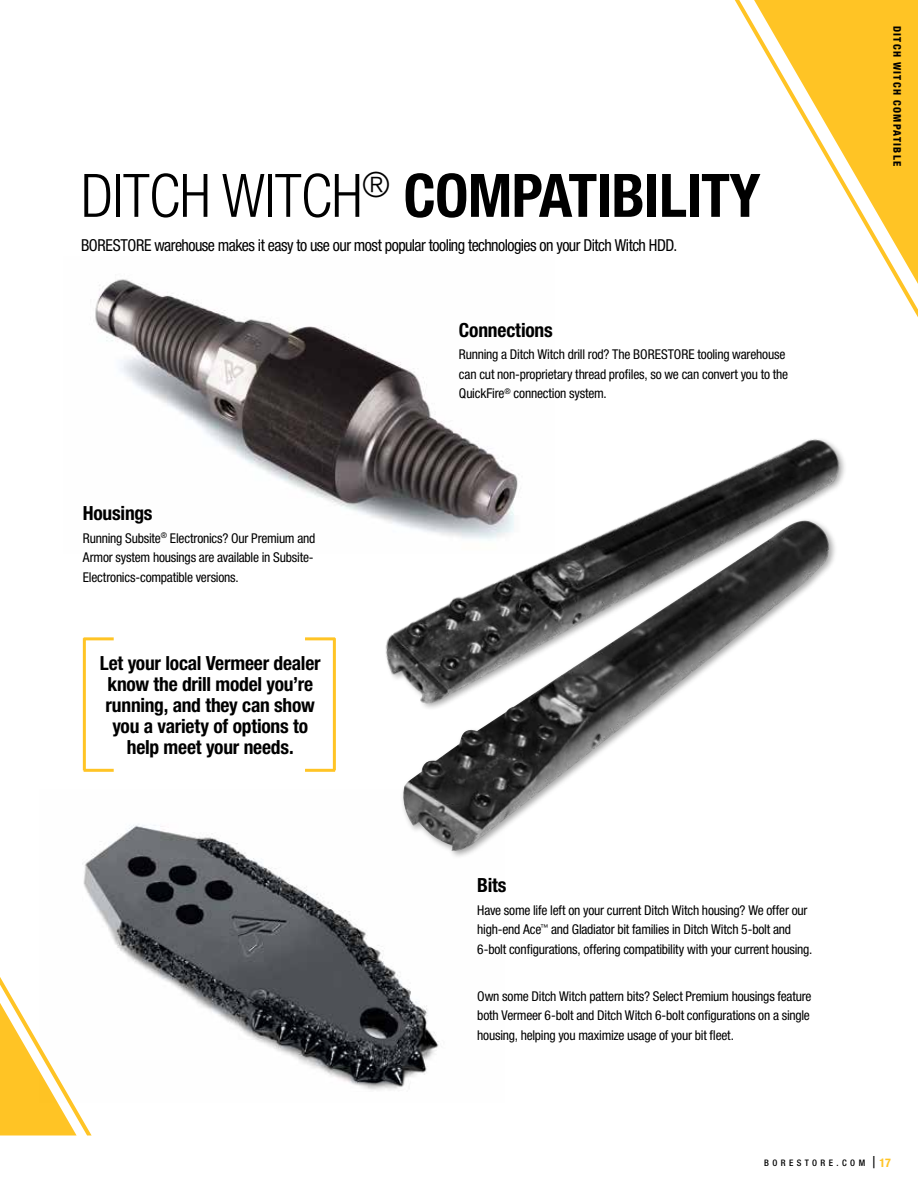
<style>
.page{position:relative;width:918px;height:1188px;background:#fff}
.page>*{position:absolute;margin:0;border:0;box-sizing:border-box;transform-origin:0 0}
.t1{font:700 condensed 60px "Helvetica Neue LT Std";letter-spacing:-.01em;color:#000}
.t2{font:700 condensed 19.5px/21px "Helvetica Neue LT Std";letter-spacing:-.01em;color:#000;text-align:center}
.t3{font:condensed 16.5px "Helvetica Neue LT Std";letter-spacing:-.03em;color:#000}
.t4{font:condensed 13.5px/19.5px "Helvetica Neue LT Std";letter-spacing:-.015em;color:#000}
.t5{font:800 condensed 10.5px "Helvetica Neue LT Std";letter-spacing:.12em;color:#000}
.t6{font:500 condensed 9px "Helvetica Neue LT Std";letter-spacing:.38em;color:#000}
.s1{font-weight:300}
.s2{font-weight:400;font-size:16.5px}
.s3{font-weight:700;font-size:12px;color:#ffc425}
</style>
<div class="page">
<svg style="left:735px;top:0;width:183px;height:317px"></svg>
<svg style="left:0;top:655px;width:96px;height:481px"></svg>
<img style="left:40px;top:789px;width:399px;height:314px">
<img style="left:336px;top:439px;width:509px;height:366px">
<div style="left:400px;top:518px;width:438px;height:341px;background:#000;opacity:.35"></div>
<img style="left:399px;top:521px;width:435px;height:331px">
<img style="left:95px;top:279px;width:459px;height:275px">
<img style="left:96px;top:280px;width:420px;height:246px">
<hr style="left:83px;top:638px;width:3px;height:132px;background:#ffc425">
<hr style="left:84px;top:637px;width:30px;height:3px;background:#ffc425">
<hr style="left:84px;top:769px;width:30px;height:3px;background:#ffc425">
<hr style="left:333px;top:638px;width:3px;height:132px;background:#ffc425">
<hr style="left:305px;top:637px;width:30px;height:3px;background:#ffc425">
<hr style="left:305px;top:769px;width:30px;height:3px;background:#ffc425">
<h1 class="t1" style="left:81px;top:159px;width:681px"><span class="s1">DITCH WITCH</span><sup>®</sup> COMPATIBILITY</h1>
<p class="t3" style="left:81px;top:236px;width:598px">BORESTORE warehouse makes it easy to use our most popular tooling technologies on your Ditch Witch HDD.</p>
<h2 class="t2" style="left:83px;top:502px;width:71px">Housings</h2>
<p class="t4" style="left:83px;top:528px;width:234px">Running Subsite<sup>®</sup> Electronics? Our Premium and<br>Armor system housings are available in Subsite-<br>Electronics-compatible versions.</p>
<h2 class="t2" style="left:100px;top:652px;width:222px">Let your local Vermeer dealer know the drill model you’re running, and they can show you a variety of options to help meet your needs.</h2>
<h2 class="t2" style="left:459px;top:319px;width:95px">Connections</h2>
<p class="t4" style="left:459px;top:345px;width:331px">Running a Ditch Witch drill rod? The BORESTORE tooling warehouse can cut non-proprietary thread profiles, so we can convert you to the<br>QuickFire<sup>®</sup> connection system.</p>
<h2 class="t2" style="left:477px;top:874px;width:31px">Bits</h2>
<p class="t4" style="left:477px;top:900px;width:337px">Have some life left on your current Ditch Witch housing? We offer our high-end Ace<sup>™</sup> and Gladiator bit families in Ditch Witch 5-bolt and<br>6-bolt configurations, offering compatibility with your current housing.</p>
<p class="t4" style="left:477px;top:986px;width:336px">Own some Ditch Witch pattern bits? Select Premium housings feature both Vermeer 6-bolt and Ditch Witch 6-bolt configurations on a single housing, helping you maximize usage of your bit fleet.</p>
<p class="t5" style="left:904px;top:26px;width:142px;rotate:90deg">DITCH WITCH COMPATIBLE</p>
<p class="t6" style="left:764px;top:1158px;width:128px">BORESTORE.COM <span class="s2">|</span><span class="s3">17</span></p>
</div>
